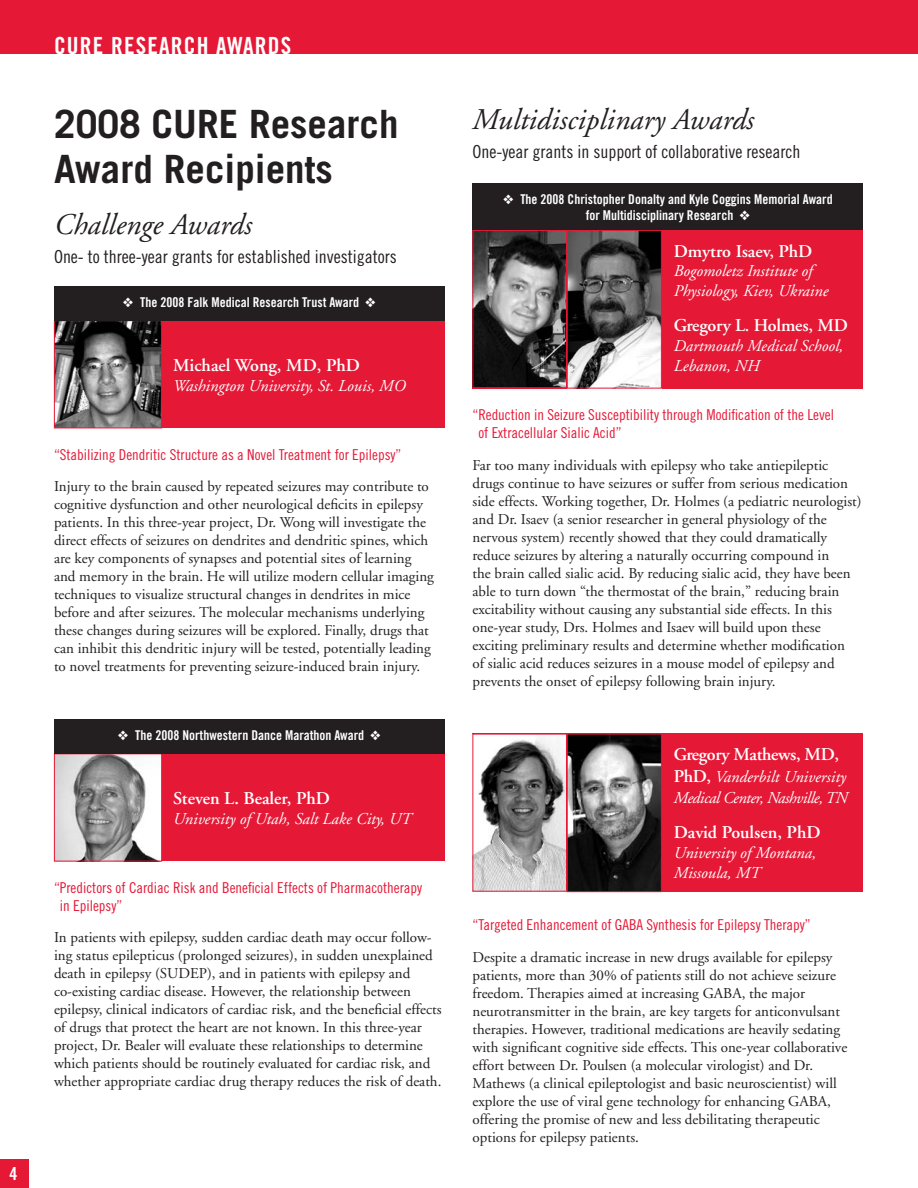
<style>
.page{position:relative;width:918px;height:1188px;background:#fff}
.page>*{position:absolute;margin:0;border:0;box-sizing:border-box;transform-origin:0 0}
.Copy{font:700 39px/45px "Trade Gothic";color:#231f20}
.Copy-2{font:italic 30px "Adobe Garamond";color:#231f20}
.t1{font:23.7px "Trade Gothic Bold Cond Twenty";color:#fff}
.t2{font:600 18px "Adobe Garamond";letter-spacing:-.005em;color:#fff}
.Research_Title{font:18px "Trade Gothic Cond Eighteen";color:#231f20}
.t3{font:italic 16.5px/19.8px "Adobe Garamond";color:#fff}
.t4{font:italic 16.5px/21.6px "Adobe Garamond";letter-spacing:-.03em;color:#fff}
.Copy-3{font:15px/18px "Adobe Garamond";color:#231f20}
.Research_Title-2{font:15px/18px "Trade Gothic Cond Eighteen";color:#e51836}
.t5{font:13.5px/16.2px "Trade Gothic Bold Cond Twenty";color:#fff;text-align:center}
.s1{font-weight:600;font-style:normal;font-size:18px}
</style>
<div class="page">
<div style="left:0;top:1159px;width:29px;height:29px;background:#e51836"></div>
<div style="left:161px;top:320px;width:284px;height:108px;background:#e51836"></div>
<img style="left:56px;top:322px;width:104px;height:104px">
<div style="left:54px;top:320px;width:108px;height:108px;border:1px solid #e51836"></div>
<div style="left:54px;top:286px;width:391px;height:34px;background:#231f20"></div>
<div style="left:161px;top:753px;width:284px;height:108px;background:#e51836"></div>
<img style="left:56px;top:755px;width:99px;height:104px">
<div style="left:54px;top:753px;width:108px;height:108px;border:1px solid #e51836"></div>
<div style="left:54px;top:719px;width:391px;height:35px;background:#231f20"></div>
<div style="left:472px;top:183px;width:391px;height:47px;background:#231f20"></div>
<div style="left:473px;top:230px;width:390px;height:158px;background:#e51836"></div>
<img style="left:474px;top:232px;width:91px;height:154px">
<div style="left:472px;top:230px;width:95px;height:158px;border:1px solid #e51836"></div>
<svg style="left:569px;top:232px;width:91px;height:154px;background:#727272"></svg>
<div style="left:567px;top:230px;width:95px;height:158px;border:1px solid #e51836"></div>
<div style="left:473px;top:734px;width:390px;height:158px;background:#e51836"></div>
<img style="left:474px;top:736px;width:91px;height:154px">
<div style="left:472px;top:734px;width:95px;height:158px;border:1px solid #e51836"></div>
<svg style="left:569px;top:736px;width:91px;height:154px;background:#515151"></svg>
<div style="left:567px;top:734px;width:95px;height:158px;border:1px solid #e51836"></div>
<div style="left:0;top:0;width:918px;height:54px;background:#e51836"></div>
<p class="t1" style="left:54px;top:31px;width:13px">CURE</p>
<p class="t1" style="left:111px;top:31px;width:13px">RESEARCH</p>
<p class="t1" style="left:216px;top:31px;width:14px">AWAR</p>
<p class="t1" style="left:268px;top:31px;width:24px">DS</p>
<p class="Copy" style="left:54px;top:101px;width:346px">2008 CURE Research<br>Award Recipients</p>
<p class="Copy-2" style="left:54px;top:209px;width:200px">Challenge Awards</p>
<p class="Research_Title" style="left:54px;top:246px;width:344px">One- to three-year grants for established investigators</p>
<p class="t5" style="left:123px;top:294px;width:254px">❖ The 2008 Falk Medical Research Trust Award ❖</p>
<p class="t2" style="left:173px;top:355px;width:188px">Michael Wong, MD, PhD</p>
<p class="t3" style="left:173px;top:376px;width:234px">Washington University, St. Louis, MO</p>
<p class="Research_Title-2" style="left:54px;top:445px;width:349px">“Stabilizing Dendritic Structure as a Novel Treatment for Epilepsy”</p>
<p class="Copy-3" style="left:54px;top:478px;width:382px">Injury to the brain caused by repeated seizures may contribute to cognitive dysfunction and other neurological deficits in epilepsy patients. In this three-year project, Dr. Wong will investigate the direct effects of seizures on dendrites and dendritic spines, which are key components of synapses and potential sites of learning and memory in the brain. He will utilize modern cellular imaging techniques to visualize structural changes in dendrites in mice before and after seizures. The molecular mechanisms underlying these changes during seizures will be explored. Finally, drugs that can inhibit this dendritic injury will be tested, potentially leading to novel treatments for preventing seizure-induced brain injury.</p>
<p class="t5" style="left:118px;top:727px;width:265px">❖ The 2008 Northwestern Dance Marathon Award ❖</p>
<p class="t2" style="left:173px;top:789px;width:158px">Steven L. Bealer, PhD</p>
<p class="t3" style="left:173px;top:809px;width:240px">University of Utah, Salt Lake City, UT</p>
<p class="Research_Title-2" style="left:60px;top:878px;width:364px;text-indent:-6px">“Predictors of Cardiac Risk and Beneficial Effects of Pharmacotherapy in Epilepsy”</p>
<p class="Copy-3" style="left:54px;top:929px;width:389px">In patients with epilepsy, sudden cardiac death may occur follow&shy;ing status epilepticus (prolonged seizures), in sudden unexplained death in epilepsy (SUDEP), and in patients with epilepsy and co-existing cardiac disease. However, the relationship between epilepsy, clinical indicators of cardiac risk, and the beneficial effects of drugs that protect the heart are not known. In this three-year project, Dr. Bealer will evaluate these relationships to determine which patients should be routinely evaluated for cardiac risk, and whether appropriate cardiac drug therapy reduces the risk of death.</p>
<p class="Copy-2" style="left:472px;top:104px;width:283px">Multidisciplinary Awards</p>
<p class="Research_Title" style="left:472px;top:141px;width:329px">One-year grants in support of collaborative research</p>
<p class="t5" style="left:503px;top:191px;width:331px">❖ The 2008 Christopher Donalty and Kyle Coggins Memorial Award for Multidisciplinary Research ❖</p>
<p class="t2" style="left:674px;top:241px;width:140px">Dmytro Isaev, PhD</p>
<p class="t3" style="left:674px;top:262px;width:156px">Bogomoletz Institute of<br>Physiology, Kiev, Ukraine</p>
<p class="t2" style="left:674px;top:316px;width:176px">Gregory L. Holmes, MD</p>
<p class="t3" style="left:674px;top:337px;width:171px">Dartmouth Medical School,<br>Lebanon, NH</p>
<p class="Research_Title-2" style="left:478px;top:405px;width:357px;text-indent:-6px">“Reduction in Seizure Susceptibility through Modification of the Level of Extracellular Sialic Acid”</p>
<p class="Copy-3" style="left:472px;top:456px;width:391px">Far too many individuals with epilepsy who take antiepileptic drugs continue to have seizures or suffer from serious medication side effects. Working together, Dr. Holmes (a pediatric neurologist) and Dr. Isaev (a senior researcher in general physiology of the nervous system) recently showed that they could dramatically reduce seizures by altering a naturally occurring compound in<br>the brain called sialic acid. By reducing sialic acid, they have been able to turn down “the thermostat of the brain,” reducing brain excitability without causing any substantial side effects. In this one-year study, Drs. Holmes and Isaev will build upon these exciting preliminary results and determine whether modification<br>of sialic acid reduces seizures in a mouse model of epilepsy and prevents the onset of epilepsy following brain injury.</p>
<p class="t2" style="left:674px;top:745px;width:167px">Gregory Mathews, MD,</p>
<p class="t4" style="left:674px;top:766px;width:176px"><span class="s1">PhD,</span> Vanderbilt University<br>Medical Center, Nashville, TN</p>
<p class="t2" style="left:674px;top:823px;width:148px">David Poulsen, PhD</p>
<p class="t3" style="left:674px;top:844px;width:144px">University of Montana,<br>Missoula, MT</p>
<p class="Research_Title-2" style="left:472px;top:916px;width:340px">“Targeted Enhancement of GABA Synthesis for Epilepsy Therapy”</p>
<p class="Copy-3" style="left:472px;top:948px;width:376px">Despite a dramatic increase in new drugs available for epilepsy patients, more than 30% of patients still do not achieve seizure freedom. Therapies aimed at increasing GABA, the major neurotransmitter in the brain, are key targets for anticonvulsant therapies. However, traditional medications are heavily sedating with significant cognitive side effects. This one-year collaborative effort between Dr. Poulsen (a molecular virologist) and Dr.<br>Mathews (a clinical epileptologist and basic neuroscientist) will explore the use of viral gene technology for enhancing GABA, offering the promise of new and less debilitating therapeutic options for epilepsy patients.</p>
</div>
